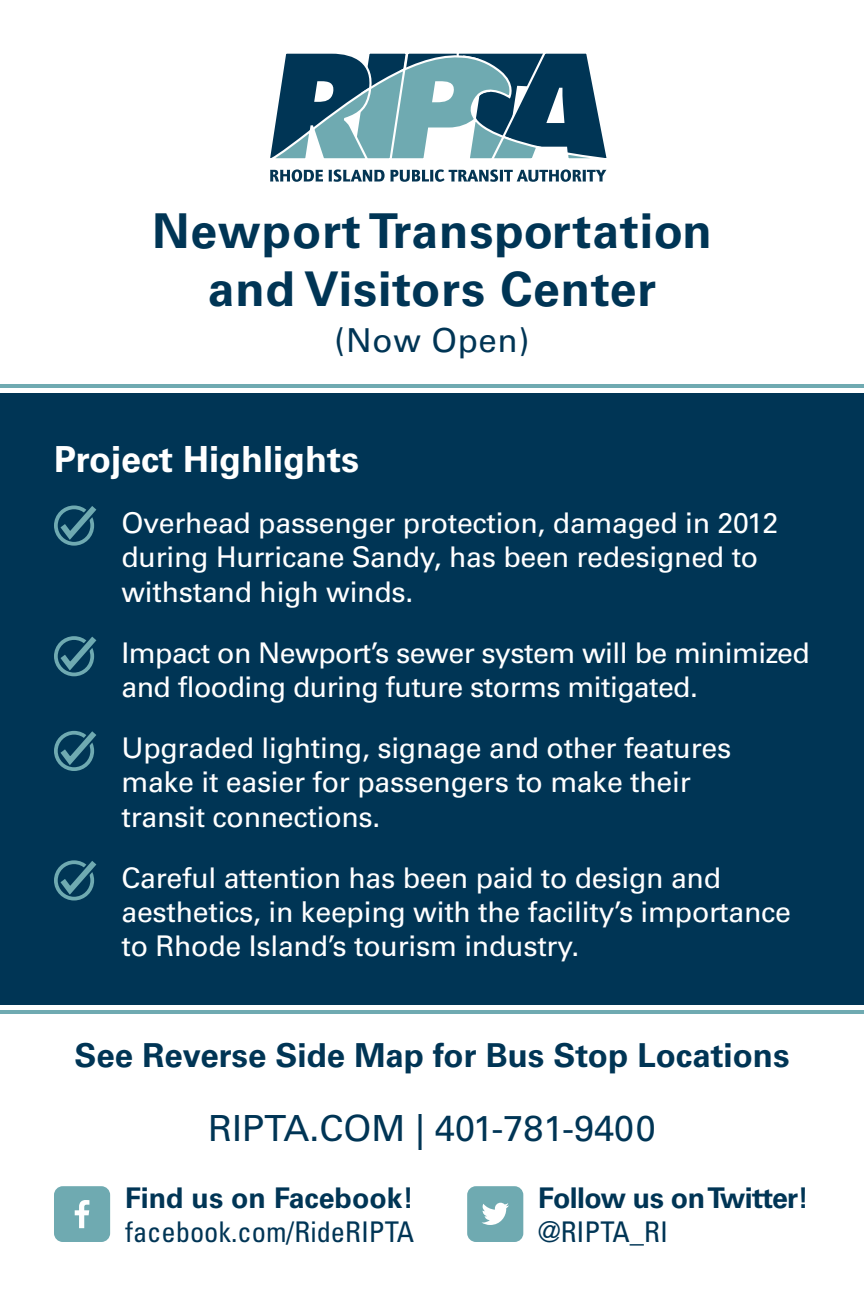
<style>
.page{position:relative;width:864px;height:1296px;background:#fff}
.page>*{position:absolute;margin:0;border:0;box-sizing:border-box;transform-origin:0 0}
.t1{font:700 48px/57.6px "Univers";letter-spacing:.02em;color:#003555;text-align:center}
.t2{font:36px "Univers";color:#003555}
.t3{font:700 36px "Univers";color:#fff}
.t4{font:700 33px "Univers";color:#003555}
.t5{font:33px "Univers";letter-spacing:.02em;color:#003555}
.t6{font:28.5px/34.2px "Univers";letter-spacing:-.01em;color:#fff}
.t7{font:700 28.5px/34.2px "Univers";letter-spacing:-.02em;color:#003555}
.t8{font:condensed 28.5px "Univers";color:#003555}
.t9{font:700 28.5px "Univers";color:#003555}
.s1{font-weight:400;font-stretch:condensed}
</style>
<div class="page">
<div style="left:0;top:393px;width:864px;height:612px;background:#003555"></div>
<hr style="left:0;top:1010px;width:864px;height:4px;background:#6faab1">
<hr style="left:0;top:384px;width:864px;height:4px;background:#6faab1">
<div style="left:54px;top:636px;width:40px;height:40px;border:4px solid #6faab1;border-radius:50%"></div>
<svg style="left:55px;top:636px;width:42px;height:41px"></svg>
<div style="left:54px;top:506px;width:40px;height:40px;border:4px solid #6faab1;border-radius:50%"></div>
<svg style="left:55px;top:505px;width:42px;height:41px"></svg>
<div style="left:54px;top:731px;width:40px;height:40px;border:4px solid #6faab1;border-radius:50%"></div>
<svg style="left:55px;top:730px;width:41px;height:41px"></svg>
<div style="left:54px;top:860px;width:40px;height:41px;border:4px solid #6faab1;border-radius:50%"></div>
<svg style="left:55px;top:860px;width:42px;height:41px"></svg>
<svg style="left:270px;top:169px;width:53px;height:13px"></svg>
<svg style="left:329px;top:169px;width:278px;height:13px"></svg>
<svg style="left:270px;top:53px;width:337px;height:106px"></svg>
<svg style="left:54px;top:1186px;width:56px;height:56px;background:#7cb1b8"></svg>
<svg style="left:467px;top:1186px;width:56px;height:56px;background:#83b6bc"></svg>
<p class="t1" style="left:152px;top:203px;width:561px">Newport Transportation and Visitors Center</p>
<p class="t5" style="left:335px;top:321px;width:196px">(Now Open)</p>
<p class="t3" style="left:54px;top:438px;width:307px">Project Highlights</p>
<p class="t6" style="left:122px;top:506px;width:658px">Overhead passenger protection, damaged in 2012 during Hurricane Sandy, has been redesigned to withstand high winds.</p>
<p class="t6" style="left:122px;top:636px;width:690px">Impact on Newport’s sewer system will be minimized and flooding during future storms mitigated.</p>
<p class="t6" style="left:122px;top:731px;width:611px">Upgraded lighting, signage and other features make it easier for passengers to make their transit connections.</p>
<p class="t6" style="left:122px;top:861px;width:671px">Careful attention has been paid to design and aesthetics, in keeping with the facility’s importance to Rhode Island’s tourism industry.</p>
<p class="t4" style="left:74px;top:1036px;width:717px">See Reverse Side Map for Bus Stop Locations</p>
<p class="t2" style="left:208px;top:1107px;width:449px">RIPTA.COM | 401-781-9400</p>
<p class="t9" style="left:125px;top:1181px;width:290px">Find us on Facebook!</p>
<p class="t8" style="left:125px;top:1214px;width:291px">facebook.com/RideRIPTA</p>
<p class="t7" style="left:538px;top:1181px;width:272px">Follow us on Twitter! <span class="s1">@RIPTA_RI</span></p>
</div>
